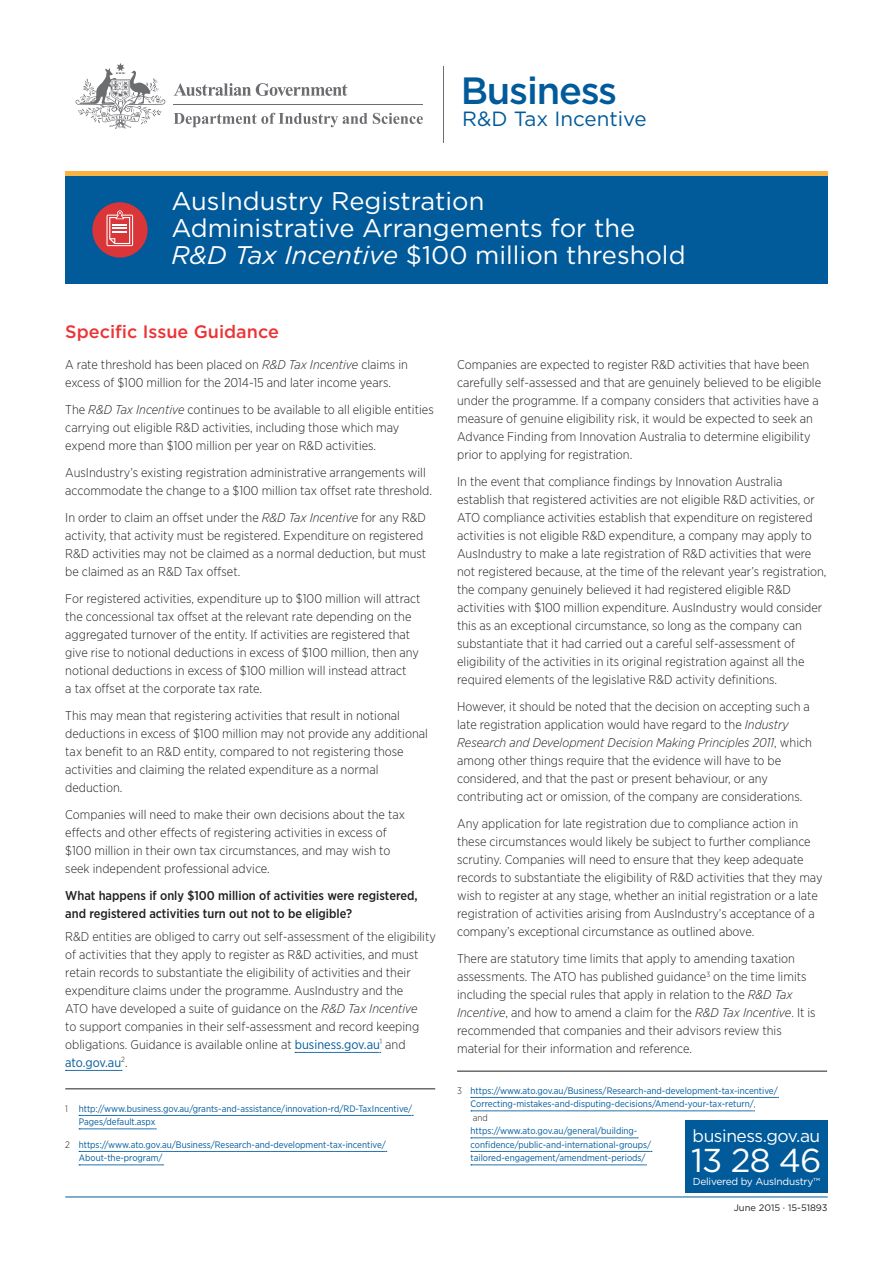
<style>
.page{position:relative;width:893px;height:1263px;background:#fff}
.page>*{position:absolute;margin:0;border:0;box-sizing:border-box;transform-origin:0 0}
.t1{font:500 37.95px "Gotham";letter-spacing:-.03em;color:#015a9a}
.t2{font:33px "Gotham";color:#fff}
.business_h1_-_revers{font:25.5px/27px "Gotham";color:#fff}
.t3{font:20.55px "Gotham";color:#015a9a}
.business_h2{font:500 18px "Gotham";color:#ec3436}
.t4{font:17.4px "Gotham";letter-spacing:-.025em;color:#fff}
.business_p{font:300 12.75px/18px "Gotham Narrow";color:#231f20}
.business_p-2{font:500 12.75px/18px "Gotham Narrow";color:#231f20}
.t5{font:10.05px "Gotham";letter-spacing:-.025em;color:#fff}
.footnote{font:9.3px/13.5px "Gotham Narrow";color:#015a9a}
.t6{font:9.3px "Gotham";color:#231f20}
.s1{font-style:italic}
.s2{font-weight:400;color:#015a9a}
.s3{font-weight:300;color:#231f20}
</style>
<div class="page">
<div style="left:65px;top:176px;width:763px;height:108px;background:#015a9a"></div>
<div style="left:65px;top:171px;width:763px;height:5px;background:#f9b340"></div>
<div style="left:92px;top:202px;width:56px;height:56px;background:#da3538;border-radius:50%"></div>
<svg style="left:107px;top:210px;width:26px;height:36px"></svg>
<hr style="left:65px;top:1197px;width:763px;height:1px;background:#015a9a">
<hr style="left:443px;top:66px;width:1px;height:76px;background:#6c6d70">
<svg style="left:174px;top:83px;width:173px;height:13px"></svg>
<svg style="left:76px;top:63px;width:89px;height:66px"></svg>
<svg style="left:174px;top:113px;width:249px;height:14px"></svg>
<hr style="left:174px;top:104px;width:249px;height:1px;background:#6c6d70">
<svg style="left:295px;top:1052px;width:86px;height:1px"></svg>
<svg style="left:65px;top:1070px;width:57px;height:1px"></svg>
<hr style="left:65px;top:1088px;width:370px;height:1px;background:#231f20">
<svg style="left:79px;top:1115px;width:334px;height:1px"></svg>
<svg style="left:79px;top:1128px;width:77px;height:1px"></svg>
<svg style="left:79px;top:1151px;width:308px;height:1px"></svg>
<svg style="left:79px;top:1164px;width:84px;height:1px"></svg>
<hr style="left:457px;top:1071px;width:370px;height:1px;background:#231f20">
<svg style="left:471px;top:1097px;width:308px;height:1px"></svg>
<svg style="left:471px;top:1110px;width:284px;height:1px"></svg>
<svg style="left:471px;top:1137px;width:167px;height:1px"></svg>
<svg style="left:471px;top:1151px;width:181px;height:1px"></svg>
<svg style="left:471px;top:1164px;width:175px;height:1px"></svg>
<div style="left:685px;top:1121px;width:143px;height:72px;background:#015a9a"></div>
<p class="t1" style="left:461px;top:66px;width:158px">Business</p>
<p class="t3" style="left:462px;top:106px;width:186px">R&amp;D Tax Incentive</p>
<h1 class="business_h1_-_revers" style="left:171px;top:187px;width:516px">AusIndustry Registration<br>Administrative Arrangements for the<br><span class="s1">R&amp;D Tax Incentive</span> $100 million threshold</h1>
<h2 class="business_h2" style="left:65px;top:319px;width:215px">Specific Issue Guidance</h2>
<p class="business_p" style="left:65px;top:355px;width:344px">A rate threshold has been placed on <span class="s1">R&amp;D Tax Incentive</span> claims in excess of $100 million for the 2014-15 and later income years.</p>
<p class="business_p" style="left:65px;top:400px;width:370px">The <span class="s1">R&amp;D Tax Incentive</span> continues to be available to all eligible entities carrying out eligible R&amp;D activities, including those which may expend more than $100 million per year on R&amp;D activities.</p>
<p class="business_p" style="left:65px;top:463px;width:368px">AusIndustry’s existing registration administrative arrangements will accommodate the change to a $100 million tax offset rate threshold.</p>
<p class="business_p" style="left:65px;top:508px;width:362px">In order to claim an offset under the <span class="s1">R&amp;D Tax Incentive</span> for any R&amp;D activity, that activity must be registered. Expenditure on registered R&amp;D activities may not be claimed as a normal deduction, but must be claimed as an R&amp;D Tax offset.</p>
<p class="business_p" style="left:65px;top:589px;width:357px">For registered activities, expenditure up to $100 million will attract the concessional tax offset at the relevant rate depending on the aggregated turnover of the entity. If activities are registered that give rise to notional deductions in excess of $100 million, then any notional deductions in excess of $100 million will instead attract<br>a tax offset at the corporate tax rate.</p>
<p class="business_p" style="left:65px;top:706px;width:364px">This may mean that registering activities that result in notional deductions in excess of $100 million may not provide any additional tax benefit to an R&amp;D entity, compared to not registering those activities and claiming the related expenditure as a normal deduction.</p>
<p class="business_p" style="left:65px;top:805px;width:341px">Companies will need to make their own decisions about the tax effects and other effects of registering activities in excess of $100 million in their own tax circumstances, and may wish to seek independent professional advice.</p>
<p class="business_p-2" style="left:65px;top:886px;width:354px">What happens if only $100 million of activities were registered, and registered activities turn out not to be eligible?</p>
<p class="business_p" style="left:65px;top:927px;width:372px">R&amp;D entities are obliged to carry out self-assessment of the eligibility of activities that they apply to register as R&amp;D activities, and must retain records to substantiate the eligibility of activities and their expenditure claims under the programme. AusIndustry and the<br>ATO have developed a suite of guidance on the <span class="s1">R&amp;D Tax Incentive<br></span>to support companies in their self-assessment and record keeping obligations. Guidance is available online at <span class="s2">business.gov.au</span><sup>1</sup> and <span class="s2">ato.gov.au</span><sup>2</sup>.</p>
<p class="footnote" style="left:79px;top:1101px;width:335px;text-indent:-14px"><span class="s3">1</span> http://www.business.gov.au/grants-and-assistance/innovation-rd/RD-TaxIncentive/<br>Pages/default.aspx</p>
<p class="footnote" style="left:79px;top:1137px;width:309px;text-indent:-14px"><span class="s3">2</span> https://www.ato.gov.au/Business/Research-and-development-tax-incentive/<br>About-the-program/</p>
<p class="business_p" style="left:457px;top:355px;width:366px">Companies are expected to register R&amp;D activities that have been carefully self-assessed and that are genuinely believed to be eligible under the programme. If a company considers that activities have a measure of genuine eligibility risk, it would be expected to seek an Advance Finding from Innovation Australia to determine eligibility prior to applying for registration.</p>
<p class="business_p" style="left:457px;top:472px;width:371px">In the event that compliance findings by Innovation Australia establish that registered activities are not eligible R&amp;D activities, or ATO compliance activities establish that expenditure on registered activities is not eligible R&amp;D expenditure, a company may apply to AusIndustry to make a late registration of R&amp;D activities that were not registered because, at the time of the relevant year’s registration, the company genuinely believed it had registered eligible R&amp;D activities with $100 million expenditure. AusIndustry would consider this as an exceptional circumstance, so long as the company can substantiate that it had carried out a careful self-assessment of eligibility of the activities in its original registration against all the required elements of the legislative R&amp;D activity definitions.</p>
<p class="business_p" style="left:457px;top:697px;width:356px">However, it should be noted that the decision on accepting such a late registration application would have regard to the <span class="s1">Industry Research and Development Decision Making Principles 2011</span>, which among other things require that the evidence will have to be considered, and that the past or present behaviour, or any contributing act or omission, of the company are considerations.</p>
<p class="business_p" style="left:457px;top:814px;width:367px">Any application for late registration due to compliance action in these circumstances would likely be subject to further compliance scrutiny. Companies will need to ensure that they keep adequate records to substantiate the eligibility of R&amp;D activities that they may wish to register at any stage, whether an initial registration or a late registration of activities arising from AusIndustry’s acceptance of a company’s exceptional circumstance as outlined above.</p>
<p class="business_p" style="left:457px;top:949px;width:360px">There are statutory time limits that apply to amending taxation assessments. The ATO has published guidance<sup>3</sup> on the time limits including the special rules that apply in relation to the <span class="s1">R&amp;D Tax Incentive</span>, and how to amend a claim for the <span class="s1">R&amp;D Tax Incentive</span>. It is recommended that companies and their advisors review this material for their information and reference.</p>
<p class="footnote" style="left:471px;top:1083px;width:309px;text-indent:-14px"><span class="s3">3</span> https://www.ato.gov.au/Business/Research-and-development-tax-incentive/ Correcting-mistakes-and-disputing-decisions/Amend-your-tax-return/<span class="s3">,<br>and<br></span>https://www.ato.gov.au/general/building&shy;confidence/public-and-international-groups/ tailored-engagement/amendment-periods/</p>
<p class="t4" style="left:693px;top:1125px;width:129px">business.gov.au</p>
<p class="t2" style="left:691px;top:1139px;width:132px">13 28 46</p>
<p class="t5" style="left:693px;top:1175px;width:129px">Delivered by AusIndustry™</p>
<p class="t6" style="left:734px;top:1201px;width:95px">June 2015 · 15-51893</p>
</div>
